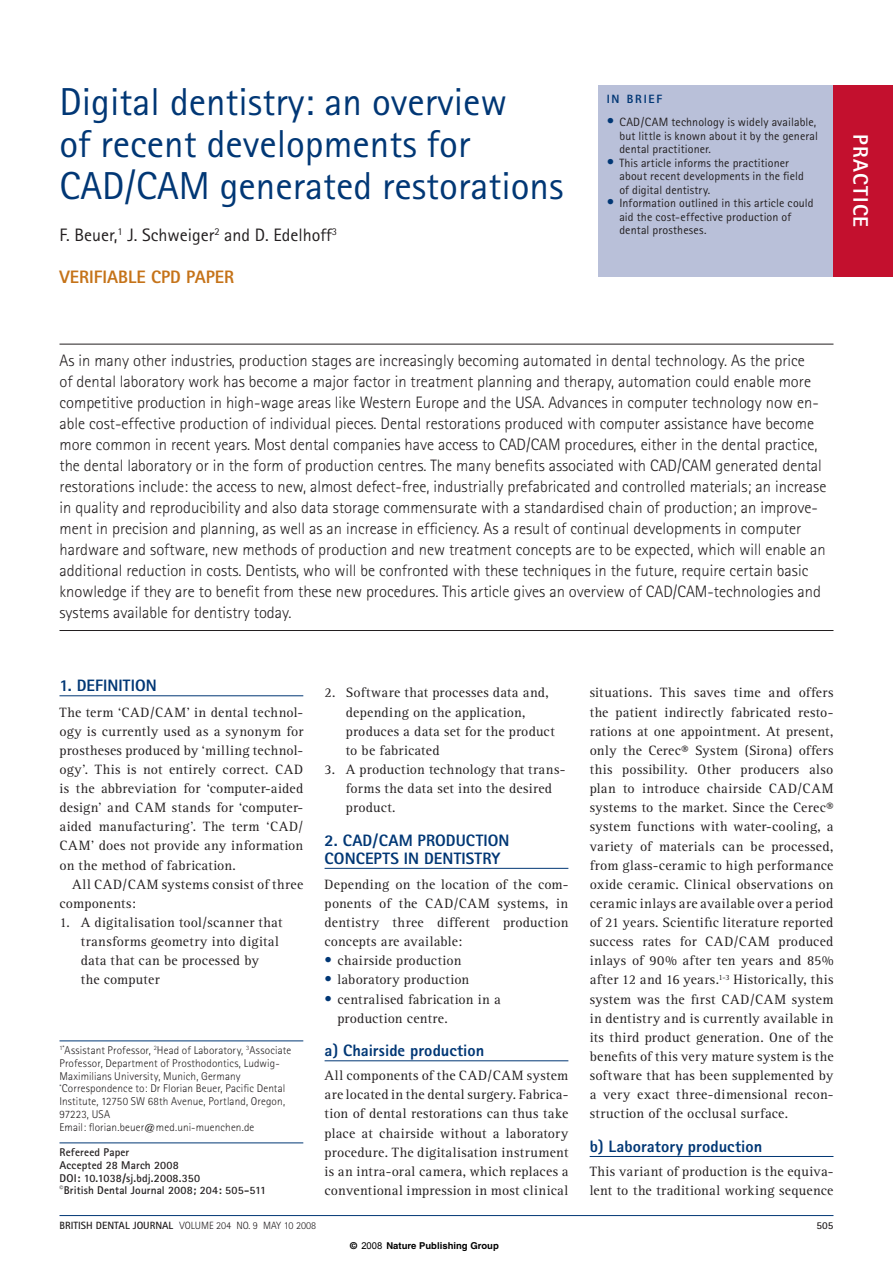
<style>
.page{position:relative;width:893px;height:1263px;background:#fff}
.page>*{position:absolute;margin:0;border:0;box-sizing:border-box;transform-origin:0 0}
.t1{font:39px/42px "Rotis Sans Serif";color:#013775}
.t2{font:800 21px "Rotis Sans Serif";letter-spacing:.055em;color:#fff}
.t3{font:18px "Rotis Sans Serif";color:#231f20}
.t4{font:800 18px "Rotis Sans Serif";color:#c57319}
.t5{font:300 16.5px/21px "Rotis Sans Serif";color:#231f20}
.t6{font:800 16.5px/17.2px "Rotis Sans Serif";color:#013775}
.t7{font:13.95px/19.2px "Rotis Serif";letter-spacing:.02em;color:#231f20}
.t8{font:12px/13.5px "Rotis Sans Serif";letter-spacing:.01em;color:#231f20}
.t9{font:800 12px "Rotis Sans Serif";letter-spacing:.15em;color:#013775}
.t10{font:300 11.25px/12.8px "Rotis Sans Serif";letter-spacing:.01em;color:#231f20}
.t11{font:700 11.25px/12.8px "Rotis Sans Serif";letter-spacing:.015em;color:#231f20}
.t12{font:300 10.5px "Rotis Sans Serif";color:#231f20}
.t13{font:700 10.5px "Rotis Sans Serif";color:#231f20}
.t14{font:700 9.45px "Helvetica";color:#000}
.s1{font-size:15px;color:#013775}
.s2{font-family:"Rotis Sans Serif";font-size:15px;color:#013775}
.s3{font-weight:700}
.s4{font-family:"Arial";font-weight:400}
</style>
<div class="page">
<hr style="left:59px;top:344px;width:774px;height:1px;background:#231f20">
<hr style="left:59px;top:630px;width:774px;height:1px;background:#231f20">
<hr style="left:59px;top:695px;width:244px;height:1px;background:#013775">
<hr style="left:325px;top:868px;width:243px;height:1px;background:#013775">
<hr style="left:325px;top:1060px;width:243px;height:1px;background:#013775">
<hr style="left:590px;top:1156px;width:243px;height:1px;background:#013775">
<hr style="left:59px;top:1041px;width:244px;height:1px;background:#013775">
<hr style="left:59px;top:1143px;width:244px;height:1px;background:#013775">
<hr style="left:59px;top:1215px;width:774px;height:1px;background:#013775">
<div style="left:598px;top:85px;width:295px;height:191px;background:#b9c0d9"></div>
<div style="left:833px;top:85px;width:60px;height:191px;background:#c3102e"></div>
<h1 class="t1" style="left:59px;top:85px;width:505px">Digital dentistry: an overview<br>of recent developments for<br>CAD/CAM generated restorations</h1>
<p class="t3" style="left:59px;top:229px;width:279px">F. Beuer,<sup>1</sup> J. Schweiger<sup>2</sup> and D. Edelhoff<sup>3</sup></p>
<h4 class="t4" style="left:59px;top:271px;width:176px">VERIFIABLE CPD PAPER</h4>
<p class="t9" style="left:607px;top:94px;width:57px">IN BRIEF</p>
<p class="t8" style="left:619px;top:117px;width:200px;text-indent:-13px"><span class="s1">•</span> CAD/CAM technology is widely available, but little is known about it by the general dental practitioner.</p>
<p class="t8" style="left:619px;top:157px;width:186px;text-indent:-13px"><span class="s1">•</span> This article informs the practitioner about recent developments in the field of digital dentistry.</p>
<p class="t8" style="left:619px;top:198px;width:196px;text-indent:-13px"><span class="s1">•</span> Information outlined in this article could aid the cost-effective production of dental prostheses.</p>
<p class="t2" style="left:868px;top:134px;width:95px;rotate:90deg">PRACTICE</p>
<p class="t5" style="left:59px;top:351px;width:768px">As in many other industries, production stages are increasingly becoming automated in dental technology. As the price<br>of dental laboratory work has become a major factor in treatment planning and therapy, automation could enable more competitive production in high-wage areas like Western Europe and the USA. Advances in computer technology now en&shy;able cost-effective production of individual pieces. Dental restorations produced with computer assistance have become more common in recent years. Most dental companies have access to CAD/CAM procedures, either in the dental practice, the dental laboratory or in the form of production centres. The many benefits associated with CAD/CAM generated dental restorations include: the access to new, almost defect-free, industrially prefabricated and controlled materials; an increase in quality and reproducibility and also data storage commensurate with a standardised chain of production; an improve&shy;ment in precision and planning, as well as an increase in efficiency. As a result of continual developments in computer hardware and software, new methods of production and new treatment concepts are to be expected, which will enable an additional reduction in costs. Dentists, who will be confronted with these techniques in the future, require certain basic knowledge if they are to benefit from these new procedures. This article gives an overview of CAD/CAM-technologies and systems available for dentistry today.</p>
<h4 class="t6" style="left:59px;top:679px;width:99px">1. DEFINITION</h4>
<p class="t7" style="left:59px;top:704px;width:245px;text-align:justify">The term ‘CAD/CAM’ in dental technol&shy;ogy is currently used as a synonym for prostheses produced by ‘milling technol&shy;ogy’. This is not entirely correct. CAD is the abbreviation for ‘computer-aided design’ and CAM stands for ‘computer&shy;aided manufacturing’. The term ‘CAD/ CAM’ does not provide any information on the method of fabrication.</p>
<p class="t7" style="left:59px;top:876px;width:245px;text-indent:13px">All CAD/CAM systems consist of three components:</p>
<p class="t7" style="left:81px;top:914px;width:203px;text-indent:-21px">1. A digitalisation tool/scanner that transforms geometry into digital data that can be processed by<br>the computer</p>
<p class="t10" style="left:59px;top:1045px;width:233px"><sup>1*</sup>Assistant Professor, <sup>2</sup>Head of Laboratory, <sup>3</sup>Associate Professor, Department of Prosthodontics, Ludwig-Maximilians University, Munich, Germany <sup>*</sup>Correspondence to: Dr Florian Beuer, Pacific Dental Institute, 12750 SW 68th Avenue, Portland, Oregon, 97223, USA<br>Email: florian.beuer@med.uni-muenchen.de</p>
<p class="t11" style="left:59px;top:1147px;width:208px">Refereed Paper<br>Accepted 28 March 2008<br>DOI: 10.1038/sj.bdj.2008.350<br><sup>©</sup>British Dental Journal 2008; 204: 505-511</p>
<p class="t7" style="left:346px;top:684px;width:210px;text-indent:-21px">2. Software that processes data and, depending on the application, produces a data set for the product to be fabricated</p>
<p class="t7" style="left:346px;top:761px;width:221px;text-indent:-21px">3. A production technology that trans&shy;forms the data set into the desired product.</p>
<h4 class="t6" style="left:325px;top:834px;width:186px">2. CAD/CAM PRODUCTION<br>CONCEPTS IN DENTISTRY</h4>
<p class="t7" style="left:325px;top:876px;width:245px;text-align:justify">Depending on the location of the com&shy;ponents of the CAD/CAM systems, in dentistry three different production concepts are available:</p>
<p class="t7" style="left:325px;top:952px;width:138px"><span class="s2">•</span> chairside production</p>
<p class="t7" style="left:325px;top:971px;width:146px"><span class="s2">•</span> laboratory production</p>
<p class="t7" style="left:337px;top:991px;width:165px;text-indent:-13px"><span class="s2">•</span> centralised fabrication in a production centre.</p>
<h4 class="t6" style="left:325px;top:1044px;width:161px">a) Chairside production</h4>
<p class="t7" style="left:325px;top:1067px;width:245px;text-align:justify">All components of the CAD/CAM system are located in the dental surgery. Fabrica&shy;tion of dental restorations can thus take place at chairside without a laboratory procedure. The digitalisation instrument is an intra-oral camera, which replaces a conventional impression in most clinical</p>
<p class="t7" style="left:590px;top:684px;width:245px;text-align:justify">situations. This saves time and offers the patient indirectly fabricated resto&shy;rations at one appointment. At present, only the Cerec® System (Sirona) offers this possibility. Other producers also plan to introduce chairside CAD/CAM systems to the market. Since the Cerec® system functions with water-cooling, a variety of materials can be processed, from glass-ceramic to high performance oxide ceramic. Clinical observations on ceramic inlays are available over a period of 21 years. Scientific literature reported success rates for CAD/CAM produced inlays of 90% after ten years and 85% after 12 and 16 years.<sup>1-3</sup> Historically, this system was the first CAD/CAM system in dentistry and is currently available in its third product generation. One of the benefits of this very mature system is the software that has been supplemented by a very exact three-dimensional recon&shy;struction of the occlusal surface.</p>
<h4 class="t6" style="left:590px;top:1139px;width:174px">b) Laboratory production</h4>
<p class="t7" style="left:590px;top:1163px;width:245px">This variant of production is the equiva&shy;lent to the traditional working sequence</p>
<p class="t12" style="left:59px;top:1221px;width:258px"><span class="s3">BRITISH DENTAL JOURNAL</span> VOLUME 204 NO. 9 MAY 10 2008</p>
<p class="t13" style="left:816px;top:1221px;width:18px">505</p>
<p class="t14" style="left:350px;top:1240px;width:150px">© <span class="s4">2008</span> Nature Publishing Group</p>
</div>
